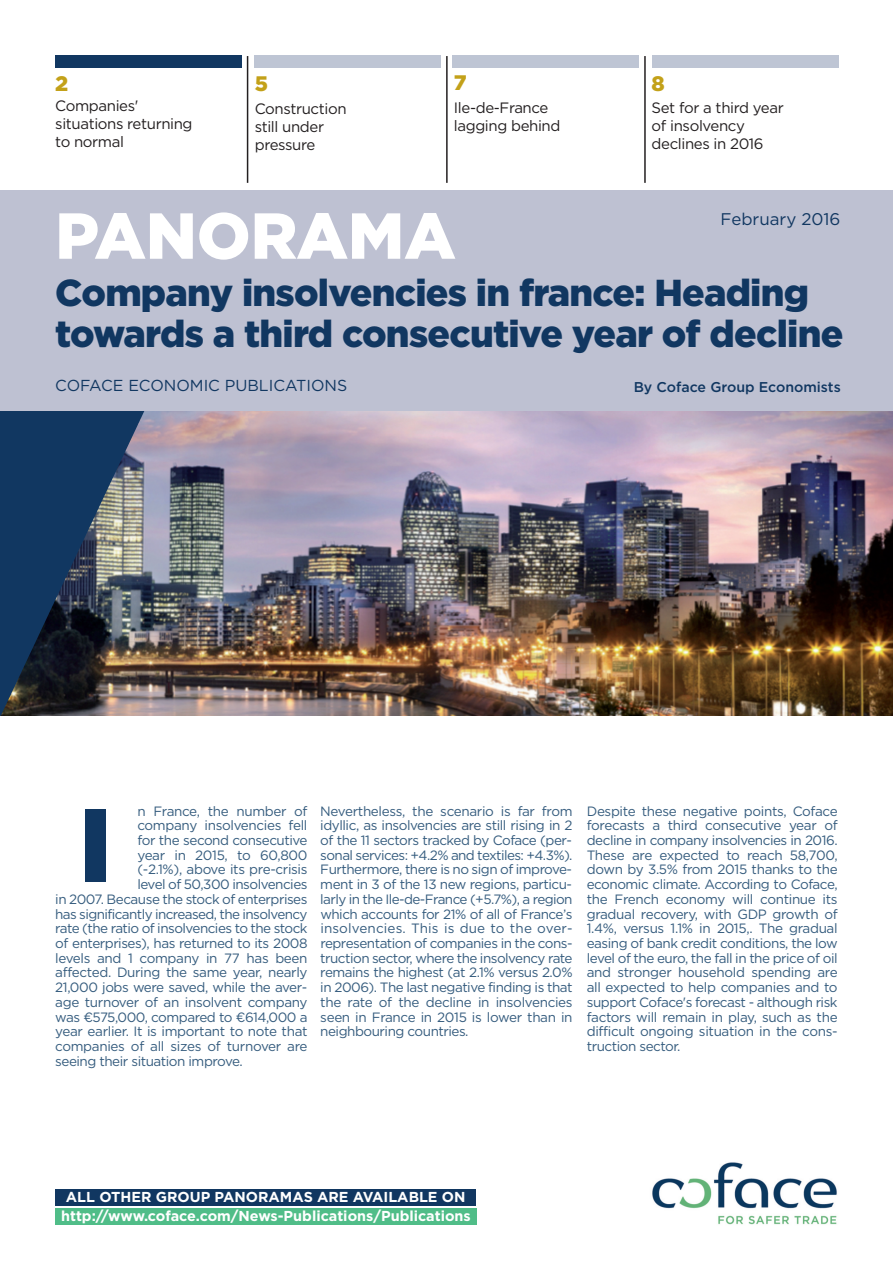
<style>
.page{position:relative;width:893px;height:1263px;background:#fff}
.page>*{position:absolute;margin:0;border:0;box-sizing:border-box;transform-origin:0 0}
.t1{font:900 103.5px "Gotham";color:#113761}
.t2{font:900 64.8px "Gotham";color:#fff}
.t3{font:900 37.5px/40.7px "Gotham";letter-spacing:-.02em;color:#113761}
.t4{font:900 21px "Gotham";color:#c3a119}
.t5{font:16.95px "Gotham";color:#113761}
.t6{font:15.9px "Gotham";color:#113761}
.t7{font:15px/18px "Gotham";letter-spacing:-.025em;color:#231f20}
.t8{font:700 14.4px/19.6px "Gotham";color:#fff;text-align:center}
.t9{font:500 14.25px "Gotham";color:#113761}
.t10{font:13.5px/14.7px "Gotham";letter-spacing:-.035em;color:#355c7e;text-align:justify}
</style>
<div class="page">
<img style="left:145px;top:411px;width:748px;height:305px">
<img style="left:0;top:411px;width:145px;height:305px">
<div style="left:0;top:190px;width:893px;height:221px;background:#bec1d2"></div>
<img style="left:652px;top:1162px;width:185px;height:63px">
<div style="left:55px;top:55px;width:186px;height:13px;background:#113761"></div>
<div style="left:254px;top:55px;width:186px;height:13px;background:#bec5d4"></div>
<div style="left:453px;top:55px;width:186px;height:13px;background:#bec5d4"></div>
<div style="left:653px;top:55px;width:186px;height:13px;background:#bec5d4"></div>
<hr style="left:247px;top:56px;width:1px;height:127px;background:#231f20">
<hr style="left:446px;top:56px;width:2px;height:127px;background:#231f20">
<hr style="left:644px;top:56px;width:2px;height:127px;background:#231f20">
<div style="left:55px;top:1189px;width:421px;height:16px;background:#113761"></div>
<div style="left:55px;top:1209px;width:422px;height:16px;background:#50bd88"></div>
<h3 class="t4" style="left:55px;top:72px;width:15px">2</h3>
<p class="t7" style="left:55px;top:97px;width:139px">Companies' situations returning to normal</p>
<h3 class="t4" style="left:255px;top:72px;width:15px">5</h3>
<p class="t7" style="left:255px;top:99px;width:93px">Construction still under pressure</p>
<h3 class="t4" style="left:454px;top:71px;width:14px">7</h3>
<p class="t7" style="left:454px;top:98px;width:108px">Ile-de-France lagging behind</p>
<h3 class="t4" style="left:652px;top:71px;width:15px">8</h3>
<p class="t7" style="left:652px;top:99px;width:134px">Set for a third year of insolvency declines in 2016</p>
<h2 class="t2" style="left:55px;top:198px;width:402px">PANORAMA</h2>
<p class="t5" style="left:721px;top:209px;width:121px">February 2016</p>
<h3 class="t3" style="left:55px;top:273px;width:790px">Company insolvencies in france: Heading towards a third consecutive year of decline</h3>
<p class="t6" style="left:55px;top:376px;width:294px">COFACE ECONOMIC PUBLICATIONS</p>
<p class="t9" style="left:634px;top:379px;width:208px">By Coface Group Economists</p>
<p class="t10" style="left:137px;top:804px;width:172px">n France, the number of</p>
<p class="t10" style="left:137px;top:818px;width:172px">company insolvencies fell</p>
<p class="t10" style="left:137px;top:833px;width:172px">for the second consecutive</p>
<p class="t10" style="left:137px;top:848px;width:172px">year in 2015, to 60,800</p>
<p class="t10" style="left:137px;top:862px;width:172px">(-2.1%), above its pre-crisis</p>
<p class="t10" style="left:137px;top:877px;width:172px">level of 50,300 insolvencies</p>
<p class="t10" style="left:55px;top:892px;width:254px">in 2007. Because the stock of enterprises</p>
<p class="t10" style="left:55px;top:906px;width:254px">has significantly increased, the insolvency</p>
<p class="t10" style="left:55px;top:921px;width:254px">rate (the ratio of insolvencies to the stock</p>
<p class="t10" style="left:55px;top:936px;width:254px">of enterprises), has returned to its 2008</p>
<p class="t10" style="left:55px;top:951px;width:254px">levels and 1 company in 77 has been</p>
<p class="t10" style="left:55px;top:965px;width:254px">affected. During the same year, nearly</p>
<p class="t10" style="left:55px;top:980px;width:254px">21,000 jobs were saved, while the aver-</p>
<p class="t10" style="left:55px;top:995px;width:254px">age turnover of an insolvent company</p>
<p class="t10" style="left:55px;top:1009px;width:254px">was ¤575,000, compared to ¤614,000 a</p>
<p class="t10" style="left:55px;top:1024px;width:254px">year earlier. It is important to note that</p>
<p class="t10" style="left:55px;top:1039px;width:254px">companies of all sizes of turnover are</p>
<p class="t10" style="left:55px;top:1053px;width:189px">seeing their situation improve.</p>
<h1 class="t1" style="left:79px;top:786px;width:35px">I</h1>
<p class="t10" style="left:320px;top:804px;width:254px">Nevertheless, the scenario is far from idyllic, as insolvencies are still rising in 2 of the 11 sectors tracked by Coface (per&shy;sonal services: +4.2% and textiles: +4.3%).<br>Furthermore, there is no sign of improve&shy;ment in 3 of the 13 new regions, particu&shy;larly in the Ile-de-France (+5.7%), a region which accounts for 21% of all of France’s insolvencies. This is due to the over&shy;representation of companies in the cons&shy;truction sector, where the insolvency rate remains the highest (at 2.1% versus 2.0% in 2006). The last negative finding is that the rate of the decline in insolvencies seen in France in 2015 is lower than in neighbouring countries.</p>
<p class="t10" style="left:587px;top:804px;width:252px">Despite these negative points, Coface forecasts a third consecutive year of decline in company insolvencies in 2016.<br>These are expected to reach 58,700, down by 3.5% from 2015 thanks to the economic climate. According to Coface, the French economy will continue its gradual recovery, with GDP growth of 1.4%, versus 1.1% in 2015,. The gradual easing of bank credit conditions, the low level of the euro, the fall in the price of oil and stronger household spending are all expected to help companies and to support Coface's forecast - although risk factors will remain in play, such as the difficult ongoing situation in the cons&shy;truction sector.</p>
<p class="t8" style="left:61px;top:1187px;width:411px">ALL OTHER GROUP PANORAMAS ARE AVAILABLE ON http://www.coface.com/News-Publications/Publications</p>
</div>
